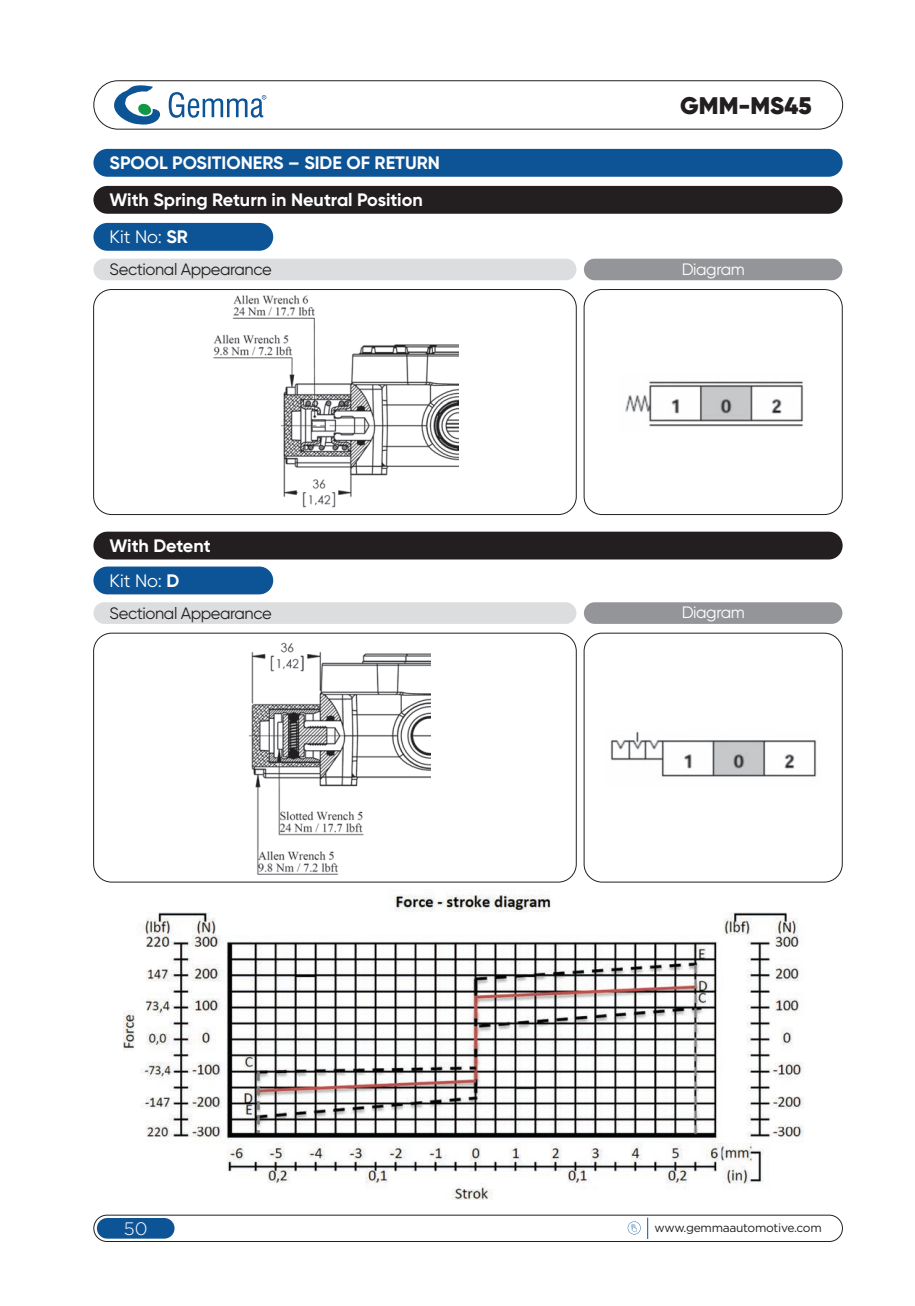
<style>
.page{position:relative;width:915px;height:1306px;background:#fff}
.page>*{position:absolute;margin:0;border:0;box-sizing:border-box;transform-origin:0 0}
.t1{font:900 24px "Gilroy";color:#231f20}
.t2{font:700 18px "Gilroy";color:#fff}
.t3{font:18px "Gilroy";color:#fff}
.t4{font:300 18px "Gotham";color:#fff}
.t5{font:16.5px "Gilroy";letter-spacing:-.025em;color:#231f20}
.t6{font:16.5px "Gilroy";letter-spacing:-.025em;color:#fff}
.t7{font:12px "Gotham";letter-spacing:-.025em;color:#231f20}
.s1{font-weight:700}
</style>
<div class="page">
<div style="left:97px;top:1217px;width:77px;height:21px;background:#0d5496;border-radius:10px"></div>
<div style="left:94px;top:81px;width:748px;height:48px;border:1px solid #231f20;border-radius:24px"></div>
<div style="left:94px;top:1214px;width:748px;height:27px;border:1px solid #231f20;border-radius:13px"></div>
<svg style="left:627px;top:1221px;width:13px;height:13px"></svg>
<svg style="left:647px;top:1217px;width:1px;height:21px"></svg>
<svg style="left:114px;top:85px;width:47px;height:40px"></svg>
<svg style="left:169px;top:92px;width:97px;height:26px"></svg>
<div style="left:93px;top:289px;width:483px;height:225px;border:1px solid #231f20;border-radius:18px"></div>
<div style="left:93px;top:633px;width:483px;height:249px;border:1px solid #231f20;border-radius:18px"></div>
<div style="left:583px;top:289px;width:259px;height:225px;border:1px solid #231f20;border-radius:18px"></div>
<div style="left:583px;top:633px;width:259px;height:249px;border:1px solid #231f20;border-radius:18px"></div>
<div style="left:93px;top:149px;width:749px;height:28px;background:#0d5496;border-radius:14px"></div>
<div style="left:93px;top:223px;width:180px;height:28px;background:#0d5496;border-radius:14px"></div>
<div style="left:93px;top:566px;width:180px;height:28px;background:#0d5496;border-radius:14px"></div>
<div style="left:93px;top:186px;width:749px;height:28px;background:#231f20;border-radius:14px"></div>
<div style="left:93px;top:531px;width:749px;height:28px;background:#231f20;border-radius:14px"></div>
<div style="left:583px;top:259px;width:259px;height:21px;background:#939598;border-radius:11px"></div>
<div style="left:583px;top:602px;width:259px;height:22px;background:#939598;border-radius:11px"></div>
<div style="left:93px;top:259px;width:483px;height:21px;background:#dcdddf;border-radius:11px"></div>
<div style="left:93px;top:602px;width:483px;height:22px;background:#dcdddf;border-radius:11px"></div>
<img style="left:213px;top:295px;width:245px;height:212px">
<img style="left:625px;top:381px;width:178px;height:46px">
<img style="left:248px;top:642px;width:182px;height:232px">
<img style="left:610px;top:731px;width:207px;height:46px">
<img style="left:123px;top:889px;width:681px;height:310px">
<p class="t2" style="left:110px;top:151px;width:332px">SPOOL POSITIONERS – SIDE OF RETURN</p>
<p class="t2" style="left:110px;top:188px;width:314px">With Spring Return in Neutral Position</p>
<p class="t3" style="left:110px;top:226px;width:80px">Kit No: <span class="s1">SR</span></p>
<p class="t5" style="left:110px;top:259px;width:163px">Sectional Appearance</p>
<p class="t2" style="left:110px;top:534px;width:103px">With Detent</p>
<p class="t3" style="left:110px;top:569px;width:71px">Kit No: <span class="s1">D</span></p>
<p class="t5" style="left:110px;top:603px;width:163px">Sectional Appearance</p>
<h1 class="t1" style="left:680px;top:91px;width:133px">GMM-MS45</h1>
<p class="t6" style="left:681px;top:259px;width:64px">Diagram</p>
<p class="t6" style="left:681px;top:602px;width:64px">Diagram</p>
<p class="t4" style="left:124px;top:1217px;width:25px">50</p>
<p class="t7" style="left:654px;top:1220px;width:169px">www.gemmaautomotive.com</p>
</div>
